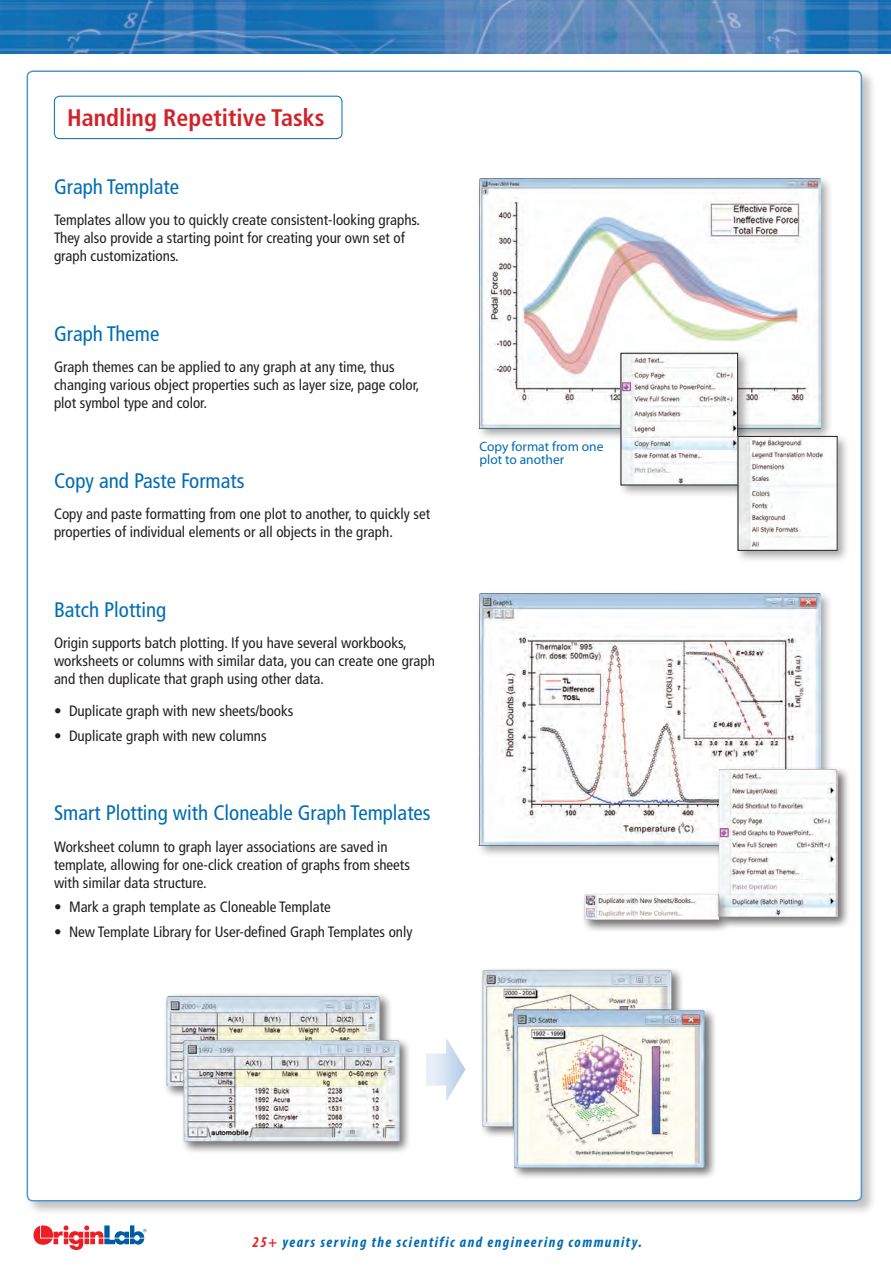
<style>
.page{position:relative;width:891px;height:1269px;background:#fff}
.page>*{position:absolute;margin:0;border:0;box-sizing:border-box;transform-origin:0 0}
.t1{font:700 condensed 24px "Frutiger";color:#d1232a}
.subHead{font:condensed 21px "Frutiger";color:#006cb3}
.t2{font:condensed 15px/18px "Frutiger";color:#231f20}
.t3{font:italic 700 condensed 15px "Myriad Pro";letter-spacing:.1em;color:#006cb3}
.t4{font:13.5px/13.5px "Myriad Pro";color:#006cb3}
.s1{color:#ee1d23}
</style>
<div class="page">
<img style="left:0;top:0;width:891px;height:54px">
<div style="left:25px;top:69px;width:852px;height:1147px;background:#231f20;opacity:.39"></div>
<div style="left:27px;top:71px;width:834px;height:1130px;background:#fff;border-radius:5px"></div>
<div style="left:23px;top:1215px;width:133px;height:45px;background:#fff"></div>
<svg style="left:34px;top:1225px;width:113px;height:25px"></svg>
<div style="left:54px;top:96px;width:288px;height:43px;border:1px solid #006cb3;border-radius:5px"></div>
<div style="left:476px;top:175px;width:357px;height:266px;background:#231f20;opacity:.4"></div>
<img style="left:479px;top:178px;width:341px;height:250px">
<img style="left:426px;top:1038px;width:40px;height:63px">
<div style="left:476px;top:590px;width:357px;height:269px;background:#231f20;opacity:.4"></div>
<img style="left:479px;top:593px;width:341px;height:253px">
<div style="left:163px;top:993px;width:231px;height:106px;background:#231f20;opacity:.4"></div>
<img style="left:166px;top:996px;width:215px;height:90px">
<div style="left:180px;top:1037px;width:232px;height:117px;background:#231f20;opacity:.4"></div>
<img style="left:183px;top:1040px;width:216px;height:102px">
<div style="left:480px;top:967px;width:205px;height:173px;background:#231f20;opacity:.4"></div>
<img style="left:483px;top:970px;width:189px;height:156px">
<div style="left:512px;top:1007px;width:205px;height:173px;background:#231f20;opacity:.4"></div>
<img style="left:515px;top:1011px;width:190px;height:157px">
<div style="left:617px;top:350px;width:134px;height:148px;background:#231f20;opacity:.4"></div>
<img style="left:623px;top:355px;width:113px;height:128px">
<div style="left:621px;top:353px;width:117px;height:132px;border:1px solid #231f20"></div>
<div style="left:734px;top:433px;width:116px;height:130px;background:#231f20;opacity:.4"></div>
<img style="left:740px;top:438px;width:95px;height:111px">
<div style="left:738px;top:436px;width:99px;height:115px;border:1px solid #231f20"></div>
<div style="left:582px;top:766px;width:268px;height:167px;background:#231f20;opacity:.4"></div>
<div style="left:716px;top:766px;width:134px;height:164px;background:#231f20;opacity:.4"></div>
<img style="left:719px;top:770px;width:118px;height:146px">
<div style="left:582px;top:891px;width:149px;height:42px;background:#231f20;opacity:.4"></div>
<img style="left:585px;top:894px;width:133px;height:26px">
<p class="t1" style="left:67px;top:103px;width:259px">Handling Repetitive Tasks</p>
<p class="subHead" style="left:54px;top:174px;width:127px">Graph Template</p>
<p class="t2" style="left:54px;top:211px;width:368px">Templates allow you to quickly create consistent-looking graphs.<br>They also provide a starting point for creating your own set of graph customizations.</p>
<p class="subHead" style="left:54px;top:321px;width:107px">Graph Theme</p>
<p class="t2" style="left:54px;top:358px;width:367px">Graph themes can be applied to any graph at any time, thus changing various object properties such as layer size, page color, plot symbol type and color.</p>
<p class="subHead" style="left:54px;top:468px;width:192px">Copy and Paste Formats</p>
<p class="t2" style="left:54px;top:505px;width:378px">Copy and paste formatting from one plot to another, to quickly set properties of individual elements or all objects in the graph.</p>
<p class="subHead" style="left:54px;top:597px;width:114px">Batch Plotting</p>
<p class="t2" style="left:54px;top:634px;width:354px">Origin supports batch plotting. If you have several workbooks,</p>
<p class="t2" style="left:54px;top:652px;width:382px">worksheets or columns with similar data, you can create one graph and then duplicate that graph using other data.</p>
<p class="t2" style="left:54px;top:702px;width:241px">• Duplicate graph with new sheets/books</p>
<p class="t2" style="left:54px;top:727px;width:214px">• Duplicate graph with new columns</p>
<p class="subHead" style="left:54px;top:801px;width:378px">Smart Plotting with Cloneable Graph Templates</p>
<p class="t2" style="left:54px;top:838px;width:357px">Worksheet column to graph layer associations are saved in template, allowing for one-click creation of graphs from sheets with similar data structure.</p>
<p class="t2" style="left:54px;top:898px;width:278px">• Mark a graph template as Cloneable Template</p>
<p class="t2" style="left:54px;top:923px;width:360px">• New Template Library for User-defined Graph Templates only</p>
<p class="t4" style="left:479px;top:440px;width:126px">Copy format from one plot to another</p>
<p class="t3" style="left:252px;top:1232px;width:391px"><span class="s1">25+</span> years serving the scientific and engineering community.</p>
</div>
